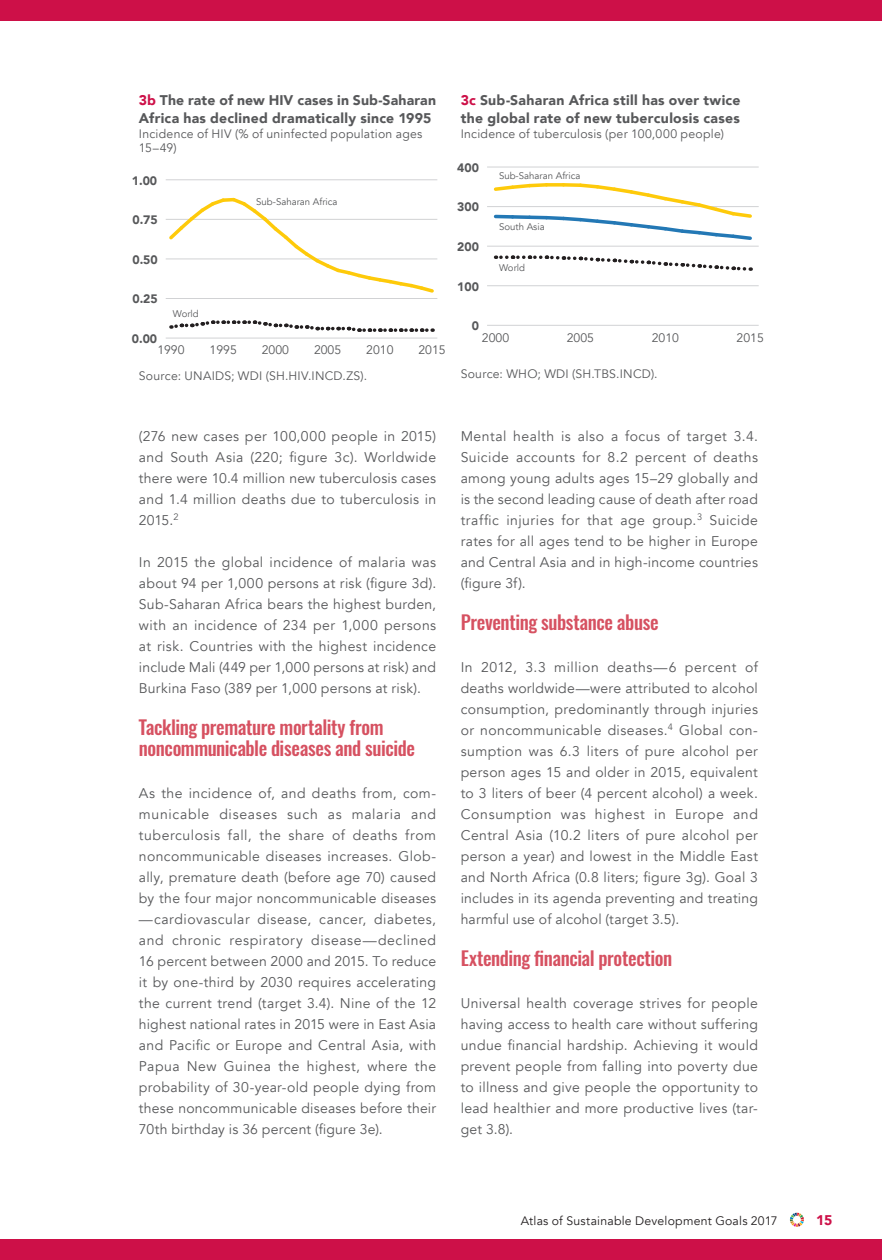
<style>
.page{position:relative;width:882px;height:1260px;background:#fff}
.page>*{position:absolute;margin:0;border:0;box-sizing:border-box;transform-origin:0 0}
.t1{font:500 19.25px/21px "Oswald";letter-spacing:-.02em;color:#d65161}
.t2{font:14px/21px "Avenir";letter-spacing:.015em;color:#57585a;text-align:justify}
.t3{font:900 14px/17.5px "Avenir";letter-spacing:.02em;color:#57585a}
.t4{font:900 14px "Avenir";color:#cd1048}
.t5{font:12.25px/14px "Avenir";letter-spacing:.02em;color:#57585a}
.t6{font:12.25px "Avenir";letter-spacing:.02em;color:#231f20}
.t7{font:900 12.25px "Avenir";color:#57585a}
.t8{font:9.62px "Avenir";color:#57585a}
.s1{color:#cd1048}
</style>
<div class="page">
<svg style="left:790px;top:1213px;width:14px;height:14px"></svg>
<div style="left:0;top:0;width:882px;height:21px;background:#cd1048"></div>
<div style="left:0;top:1239px;width:882px;height:21px;background:#cd1048"></div>
<hr style="left:166px;top:338px;width:271px;height:1px;background:#d1d2d4">
<hr style="left:166px;top:298px;width:271px;height:1px;background:#d1d2d4">
<hr style="left:166px;top:259px;width:271px;height:1px;background:#d1d2d4">
<hr style="left:166px;top:219px;width:271px;height:1px;background:#d1d2d4">
<hr style="left:166px;top:179px;width:271px;height:1px;background:#d1d2d4">
<svg style="left:171px;top:320px;width:57px;height:9px"></svg>
<svg style="left:234px;top:320px;width:15px;height:4px"></svg>
<svg style="left:255px;top:320px;width:67px;height:10px"></svg>
<svg style="left:328px;top:327px;width:15px;height:3px"></svg>
<svg style="left:349px;top:327px;width:67px;height:5px"></svg>
<svg style="left:422px;top:328px;width:11px;height:4px"></svg>
<svg style="left:166px;top:197px;width:270px;height:96px"></svg>
<hr style="left:487px;top:325px;width:272px;height:1px;background:#d1d2d4">
<hr style="left:487px;top:285px;width:272px;height:1px;background:#d1d2d4">
<hr style="left:487px;top:246px;width:272px;height:1px;background:#d1d2d4">
<hr style="left:487px;top:206px;width:272px;height:1px;background:#d1d2d4">
<hr style="left:487px;top:167px;width:272px;height:1px;background:#d1d2d4">
<svg style="left:496px;top:256px;width:11px;height:3px"></svg>
<svg style="left:513px;top:256px;width:11px;height:3px"></svg>
<svg style="left:530px;top:255px;width:221px;height:16px"></svg>
<svg style="left:493px;top:183px;width:259px;height:57px"></svg>
<p class="t3" style="left:139px;top:91px;width:299px"><span class="s1">3b</span> The rate of new HIV cases in Sub-Saharan<br>Africa has declined dramatically since 1995</p>
<p class="t5" style="left:139px;top:127px;width:285px">Incidence of HIV (% of uninfected population ages<br>15–49)</p>
<p class="t7" style="left:132px;top:170px;width:27px">1.00</p>
<p class="t7" style="left:132px;top:209px;width:27px">0.75</p>
<p class="t7" style="left:132px;top:249px;width:27px">0.50</p>
<p class="t7" style="left:132px;top:289px;width:27px">0.25</p>
<p class="t7" style="left:132px;top:328px;width:27px">0.00</p>
<p class="t8" style="left:173px;top:308px;width:28px">World</p>
<p class="t8" style="left:256px;top:196px;width:83px">Sub-Saharan Africa</p>
<p class="t5" style="left:157px;top:343px;width:29px">1990</p>
<p class="t5" style="left:210px;top:343px;width:29px">1995</p>
<p class="t5" style="left:262px;top:343px;width:29px">2000</p>
<p class="t5" style="left:314px;top:343px;width:29px">2005</p>
<p class="t5" style="left:366px;top:343px;width:29px">2010</p>
<p class="t5" style="left:419px;top:343px;width:29px">2015</p>
<p class="t5" style="left:139px;top:369px;width:230px">Source: UNAIDS; WDI (SH.HIV.INCD.ZS).</p>
<p class="t3" style="left:461px;top:91px;width:281px"><span class="s1">3c</span> Sub-Saharan Africa still has over twice the global rate of new tuberculosis cases</p>
<p class="t5" style="left:461px;top:127px;width:265px">Incidence of tuberculosis (per 100,000 people)</p>
<p class="t7" style="left:457px;top:157px;width:23px">400</p>
<p class="t7" style="left:457px;top:197px;width:23px">300</p>
<p class="t7" style="left:457px;top:236px;width:23px">200</p>
<p class="t7" style="left:457px;top:276px;width:23px">100</p>
<p class="t7" style="left:472px;top:315px;width:9px">0</p>
<p class="t8" style="left:499px;top:170px;width:83px">Sub-Saharan Africa</p>
<p class="t8" style="left:499px;top:221px;width:47px">South Asia</p>
<p class="t8" style="left:499px;top:262px;width:28px">World</p>
<p class="t5" style="left:482px;top:331px;width:29px">2000</p>
<p class="t5" style="left:567px;top:331px;width:29px">2005</p>
<p class="t5" style="left:652px;top:331px;width:29px">2010</p>
<p class="t5" style="left:737px;top:331px;width:29px">2015</p>
<p class="t5" style="left:461px;top:367px;width:198px">Source: WHO; WDI (SH.TBS.INCD).</p>
<p class="t2" style="left:139px;top:426px;width:299px">(276 new cases per 100,000 people in 2015) and South Asia (220; figure 3c). Worldwide there were 10.4 million new tuberculosis cases and 1.4 million deaths due to tuberculosis in 2015.<sup>2</sup></p>
<p class="t2" style="left:139px;top:552px;width:299px">In 2015 the global incidence of malaria was about 94 per 1,000 persons at risk (figure 3d).<br>Sub-Saharan Africa bears the highest burden, with an incidence of 234 per 1,000 persons at risk. Countries with the highest incidence include Mali (449 per 1,000 persons at risk) and Burkina Faso (389 per 1,000 persons at risk).</p>
<h1 class="t1" style="left:139px;top:717px;width:278px">Tackling premature mortality from noncommunicable diseases and suicide</h1>
<p class="t2" style="left:139px;top:783px;width:299px">As the incidence of, and deaths from, com&shy;municable diseases such as malaria and tuberculosis fall, the share of deaths from noncommunicable diseases increases. Glob&shy;ally, premature death (before age 70) caused by the four major noncommunicable diseases —cardiovascular disease, cancer, diabetes, and chronic respiratory disease—declined 16 percent between 2000 and 2015. To reduce it by one-third by 2030 requires accelerating the current trend (target 3.4). Nine of the 12 highest national rates in 2015 were in East Asia and Pacific or Europe and Central Asia, with Papua New Guinea the highest, where the probability of 30-year-old people dying from these noncommunicable diseases before their 70th birthday is 36 percent (figure 3e).</p>
<p class="t2" style="left:461px;top:426px;width:299px">Mental health is also a focus of target 3.4.<br>Suicide accounts for 8.2 percent of deaths among young adults ages 15–29 globally and is the second leading cause of death after road traffic injuries for that age group.<sup>3</sup> Suicide rates for all ages tend to be higher in Europe and Central Asia and in high-income countries (figure 3f).</p>
<h1 class="t1" style="left:461px;top:612px;width:200px">Preventing substance abuse</h1>
<p class="t2" style="left:461px;top:657px;width:299px">In 2012, 3.3 million deaths—6 percent of deaths worldwide—were attributed to alcohol consumption, predominantly through injuries or noncommunicable diseases.<sup>4</sup> Global con&shy;sumption was 6.3 liters of pure alcohol per person ages 15 and older in 2015, equivalent to 3 liters of beer (4 percent alcohol) a week.<br>Consumption was highest in Europe and Central Asia (10.2 liters of pure alcohol per person a year) and lowest in the Middle East and North Africa (0.8 liters; figure 3g). Goal 3 includes in its agenda preventing and treating harmful use of alcohol (target 3.5).</p>
<h1 class="t1" style="left:461px;top:948px;width:213px">Extending financial protection</h1>
<p class="t2" style="left:461px;top:993px;width:299px">Universal health coverage strives for people having access to health care without suffering undue financial hardship. Achieving it would prevent people from falling into poverty due to illness and give people the opportunity to lead healthier and more productive lives (tar&shy;get 3.8).</p>
<p class="t6" style="left:521px;top:1213px;width:259px">Atlas of Sustainable Development Goals 2017</p>
<p class="t4" style="left:816px;top:1208px;width:18px">15</p>
</div>
